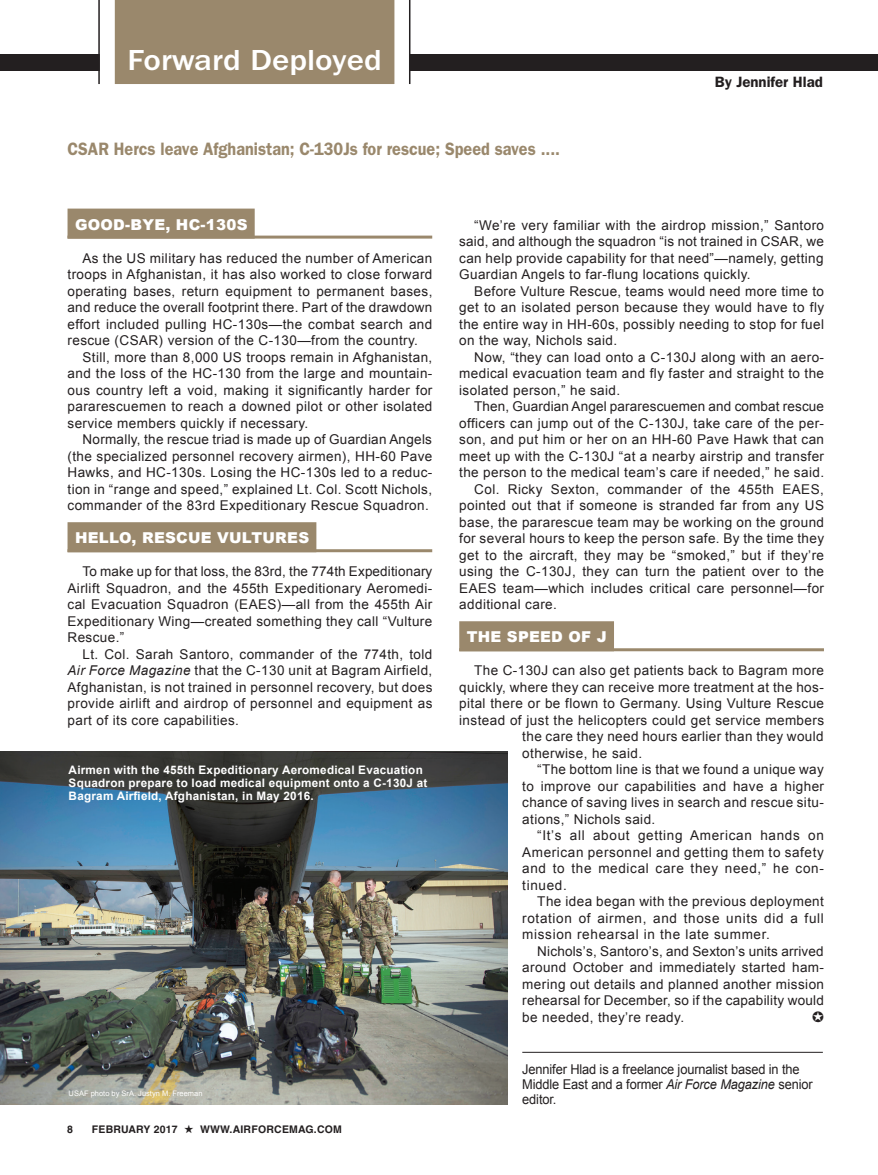
<style>
.page{position:relative;width:878px;height:1175px;background:#fff}
.page>*{position:absolute;margin:0;border:0;box-sizing:border-box;transform-origin:0 0}
.Dept_Bar_Head{font:500 30px "Franklin Gothic";color:#fff;scale:1.1 1}
.Blurb{font:600 18px "Franklin Gothic";color:#9a886c;scale:.9 1}
.Subhead{font:900 15px "Arial";letter-spacing:.015em;color:#fff}
.Byline{font:600 15px "Franklin Gothic";color:#231f20}
.Body_Text{font:13.5px/16.5px "Arial";letter-spacing:.03em;color:#231f20;text-align:justify}
.Author_Note{font:13.5px/15px "Arial";letter-spacing:-.01em;color:#231f20;scale:.95 1}
.t1{font:700 11.7px/13.2px "Arial";letter-spacing:.02em;color:#fff}
.t2{font:700 10.5px "Helvetica";letter-spacing:.02em;color:#231f20}
.foto_credit{font:7.5px "Arial";color:#fff}
.s1{font-style:italic}
</style>
<div class="page">
<div style="left:0;top:54px;width:878px;height:16px;background:#231f20"></div>
<svg style="left:100px;top:0;width:309px;height:84px;background:#a39379"></svg>
<hr style="left:409px;top:0;width:1px;height:84px;background:#231f20">
<hr style="left:98px;top:0;width:2px;height:84px;background:#231f20">
<div style="left:68px;top:208px;width:187px;height:30px;background:#9a886c"></div>
<hr style="left:68px;top:236px;width:364px;height:2px;background:#9a886c">
<div style="left:68px;top:522px;width:248px;height:30px;background:#9a886c"></div>
<hr style="left:68px;top:549px;width:364px;height:3px;background:#9a886c">
<div style="left:459px;top:621px;width:155px;height:30px;background:#9a886c"></div>
<hr style="left:459px;top:648px;width:365px;height:3px;background:#9a886c">
<hr style="left:522px;top:1052px;width:300px;height:1px;background:#231f20">
<img style="left:0;top:752px;width:507px;height:352px">
<p class="Dept_Bar_Head" style="left:127px;top:43px;width:233px">Forward Deployed</p>
<p class="Blurb" style="left:68px;top:138px;width:549px">CSAR Hercs leave Afghanistan; C-130Js for rescue; Speed saves ....</p>
<p class="Byline" style="left:714px;top:73px;width:109px">By Jennifer Hlad</p>
<p class="Subhead" style="left:75px;top:216px;width:174px">GOOD-BYE, HC-130S</p>
<p class="Body_Text" style="left:68px;top:250px;width:366px;text-indent:15px">As the US military has reduced the number of American troops in Afghanistan, it has also worked to close forward operating bases, return equipment to permanent bases, and reduce the overall footprint there. Part of the drawdown effort included pulling HC-130s—the combat search and rescue (CSAR) version of the C-130—from the country.</p>
<p class="Body_Text" style="left:68px;top:349px;width:366px;text-indent:15px">Still, more than 8,000 US troops remain in Afghanistan, and the loss of the HC-130 from the large and mountain&shy;ous country left a void, making it significantly harder for pararescuemen to reach a downed pilot or other isolated service members quickly if necessary.</p>
<p class="Body_Text" style="left:68px;top:431px;width:366px;text-indent:15px">Normally, the rescue triad is made up of Guardian Angels (the specialized personnel recovery airmen), HH-60 Pave Hawks, and HC-130s. Losing the HC-130s led to a reduc&shy;tion in “range and speed,” explained Lt. Col. Scott Nichols, commander of the 83rd Expeditionary Rescue Squadron.</p>
<p class="Subhead" style="left:75px;top:529px;width:236px">HELLO, RESCUE VULTURES</p>
<p class="Body_Text" style="left:68px;top:563px;width:366px;text-indent:15px">To make up for that loss, the 83rd, the 774th Expeditionary Airlift Squadron, and the 455th Expeditionary Aeromedi&shy;cal Evacuation Squadron (EAES)—all from the 455th Air Expeditionary Wing—created something they call “Vulture Rescue.”</p>
<p class="Body_Text" style="left:68px;top:646px;width:366px;text-indent:15px">Lt. Col. Sarah Santoro, commander of the 774th, told <span class="s1">Air Force Magazine</span> that the C-130 unit at Bagram Airfield, Afghanistan, is not trained in personnel recovery, but does provide airlift and airdrop of personnel and equipment as part of its core capabilities.</p>
<p class="t1" style="left:69px;top:763px;width:360px">Airmen with the 455th Expeditionary Aeromedical Evacuation<br>Squadron prepare to load medical equipment onto a C-130J at<br>Bagram Airfield, Afghanistan, in May 2016.</p>
<p class="foto_credit" style="left:69px;top:1088px;width:135px">USAF photo by SrA. Justyn M. Freeman</p>
<p class="t2" style="left:67px;top:1122px;width:7px">8</p>
<p class="t2" style="left:92px;top:1122px;width:251px">FEBRUARY 2017 ★ WWW.AIRFORCEMAG.COM</p>
<p class="Body_Text" style="left:459px;top:217px;width:366px;text-indent:15px">“We’re very familiar with the airdrop mission,” Santoro said, and although the squadron “is not trained in CSAR, we can help provide capability for that need”—namely, getting Guardian Angels to far-flung locations quickly.</p>
<p class="Body_Text" style="left:459px;top:283px;width:366px;text-indent:15px">Before Vulture Rescue, teams would need more time to get to an isolated person because they would have to fly the entire way in HH-60s, possibly needing to stop for fuel on the way, Nichols said.</p>
<p class="Body_Text" style="left:459px;top:349px;width:366px;text-indent:15px">Now, “they can load onto a C-130J along with an aero&shy;medical evacuation team and fly faster and straight to the isolated person,” he said.</p>
<p class="Body_Text" style="left:459px;top:398px;width:366px;text-indent:15px">Then, Guardian Angel pararescuemen and combat rescue officers can jump out of the C-130J, take care of the per&shy;son, and put him or her on an HH-60 Pave Hawk that can meet up with the C-130J “at a nearby airstrip and transfer the person to the medical team’s care if needed,” he said.</p>
<p class="Body_Text" style="left:459px;top:481px;width:366px;text-indent:15px">Col. Ricky Sexton, commander of the 455th EAES, pointed out that if someone is stranded far from any US base, the pararescue team may be working on the ground for several hours to keep the person safe. By the time they get to the aircraft, they may be “smoked,” but if they’re using the C-130J, they can turn the patient over to the EAES team—which includes critical care personnel—for additional care.</p>
<p class="Subhead" style="left:466px;top:628px;width:141px">THE SPEED OF J</p>
<p class="Body_Text" style="left:474px;top:662px;width:351px">The C-130J can also get patients back to Bagram more</p>
<p class="Body_Text" style="left:459px;top:679px;width:366px">quickly, where they can receive more treatment at the hos-</p>
<p class="Body_Text" style="left:459px;top:695px;width:366px">pital there or be flown to Germany. Using Vulture Rescue</p>
<p class="Body_Text" style="left:459px;top:712px;width:366px">instead of just the helicopters could get service members</p>
<p class="Body_Text" style="left:522px;top:728px;width:303px">the care they need hours earlier than they would</p>
<p class="Body_Text" style="left:522px;top:745px;width:121px">otherwise, he said.</p>
<p class="Body_Text" style="left:522px;top:761px;width:303px;text-indent:15px">“The bottom line is that we found a unique way to improve our capabilities and have a higher chance of saving lives in search and rescue situ&shy;ations,” Nichols said.</p>
<p class="Body_Text" style="left:522px;top:827px;width:303px;text-indent:15px">“It’s all about getting American hands on American personnel and getting them to safety and to the medical care they need,” he con&shy;tinued.</p>
<p class="Body_Text" style="left:522px;top:893px;width:303px;text-indent:15px">The idea began with the previous deployment rotation of airmen, and those units did a full mission rehearsal in the late summer.</p>
<p class="Body_Text" style="left:522px;top:943px;width:303px;text-indent:15px">Nichols’s, Santoro’s, and Sexton’s units arrived around October and immediately started ham&shy;mering out details and planned another mission rehearsal for December, so if the capability would be needed, they’re ready.</p>
<p class="Author_Note" style="left:522px;top:1062px;width:307px">Jennifer Hlad is a freelance journalist based in the<br>Middle East and a former <span class="s1">Air Force Magazine</span> senior editor.</p>
</div>
